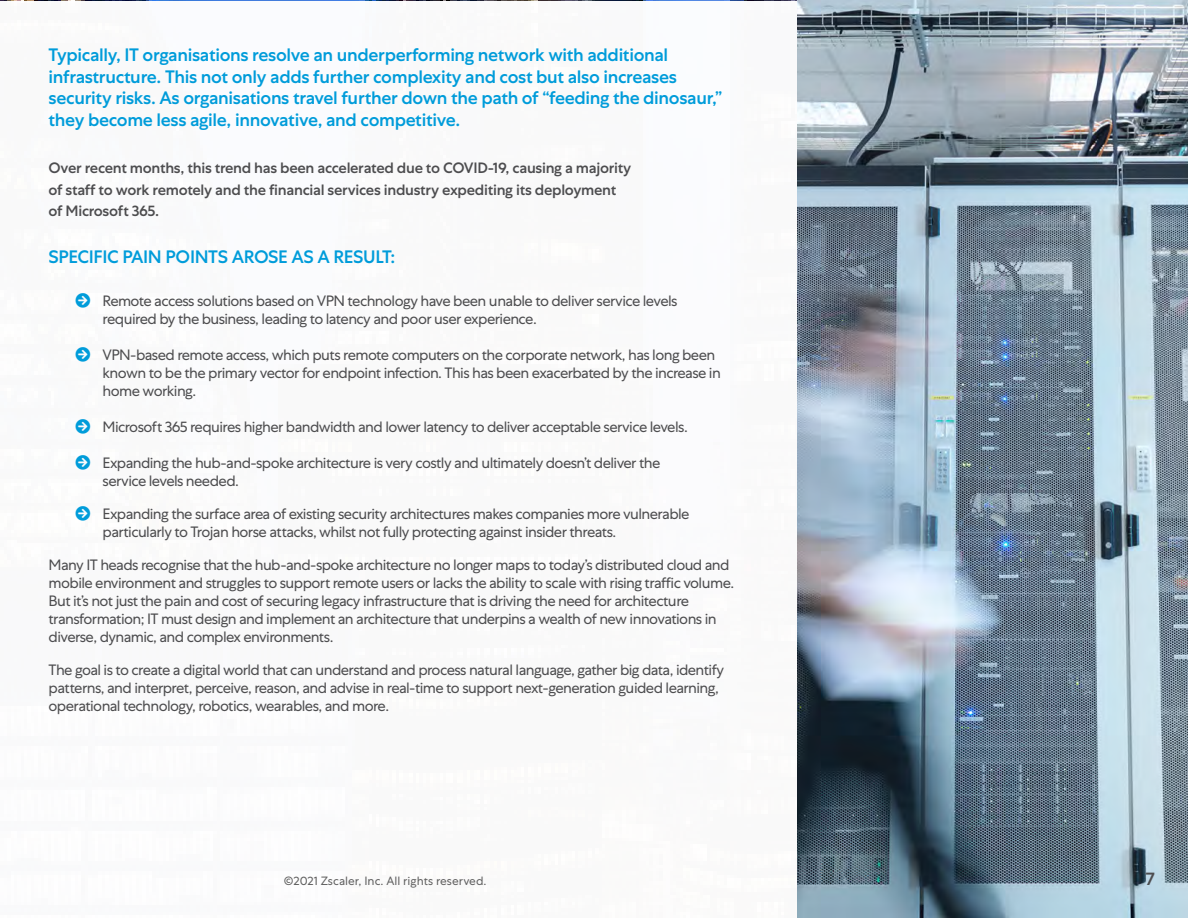
<style>
.page{position:relative;width:1188px;height:918px;background:#fff}
.page>*{position:absolute;margin:0;border:0;box-sizing:border-box;transform-origin:0 0}
.t1{font:500 18px/21.6px "Centra No 1";letter-spacing:-.02em;color:#009cda}
.t2{font:500 18px "Centra No 1";color:#4d4d4f}
.t3{font:15px/18px "Centra No 1";letter-spacing:-.04em;color:#4d4d4f}
.t4{font:500 15px/21.6px "Centra No 1";letter-spacing:-.02em;color:#4d4d4f}
.t5{font:12px "Centra No 1";color:#616161}
</style>
<div class="page">
<img style="left:797px;top:0;width:391px;height:918px">
<p class="t1" style="left:49px;top:44px;width:675px">Typically, IT organisations resolve an underperforming network with additional infrastructure. This not only adds further complexity and cost but also increases security risks. As organisations travel further down the path of “feeding the dinosaur,” they become less agile, innovative, and competitive.</p>
<p class="t4" style="left:49px;top:157px;width:584px">Over recent months, this trend has been accelerated due to COVID-19, causing a majority of staff to work remotely and the financial services industry expediting its deployment of Microsoft 365.</p>
<p class="t1" style="left:49px;top:246px;width:348px">SPECIFIC PAIN POINTS AROSE AS A RESULT:</p>
<p class="t3" style="left:103px;top:292px;width:576px">Remote access solutions based on VPN technology have been unable to deliver service levels required by the business, leading to latency and poor user experience.</p>
<p class="t3" style="left:103px;top:346px;width:620px">VPN-based remote access, which puts remote computers on the corporate network, has long been known to be the primary vector for endpoint infection. This has been exacerbated by the increase in home working.</p>
<p class="t3" style="left:103px;top:418px;width:587px">Microsoft 365 requires higher bandwidth and lower latency to deliver acceptable service levels.</p>
<p class="t3" style="left:103px;top:454px;width:559px">Expanding the hub-and-spoke architecture is very costly and ultimately doesn’t deliver the service levels needed.</p>
<p class="t3" style="left:103px;top:505px;width:589px">Expanding the surface area of existing security architectures makes companies more vulnerable particularly to Trojan horse attacks, whilst not fully protecting against insider threats.</p>
<p class="t3" style="left:49px;top:556px;width:687px">Many IT heads recognise that the hub-and-spoke architecture no longer maps to today’s distributed cloud and mobile environment and struggles to support remote users or lacks the ability to scale with rising traffic volume.<br>But it’s not just the pain and cost of securing legacy infrastructure that is driving the need for architecture transformation; IT must design and implement an architecture that underpins a wealth of new innovations in diverse, dynamic, and complex environments.</p>
<p class="t3" style="left:49px;top:661px;width:677px">The goal is to create a digital world that can understand and process natural language, gather big data, identify patterns, and interpret, perceive, reason, and advise in real-time to support next-generation guided learning, operational technology, robotics, wearables, and more.</p>
<p class="t5" style="left:284px;top:874px;width:204px">©2021 Zscaler, Inc. All rights reserved.</p>
<p class="t2" style="left:1146px;top:868px;width:11px">7</p>
</div>
